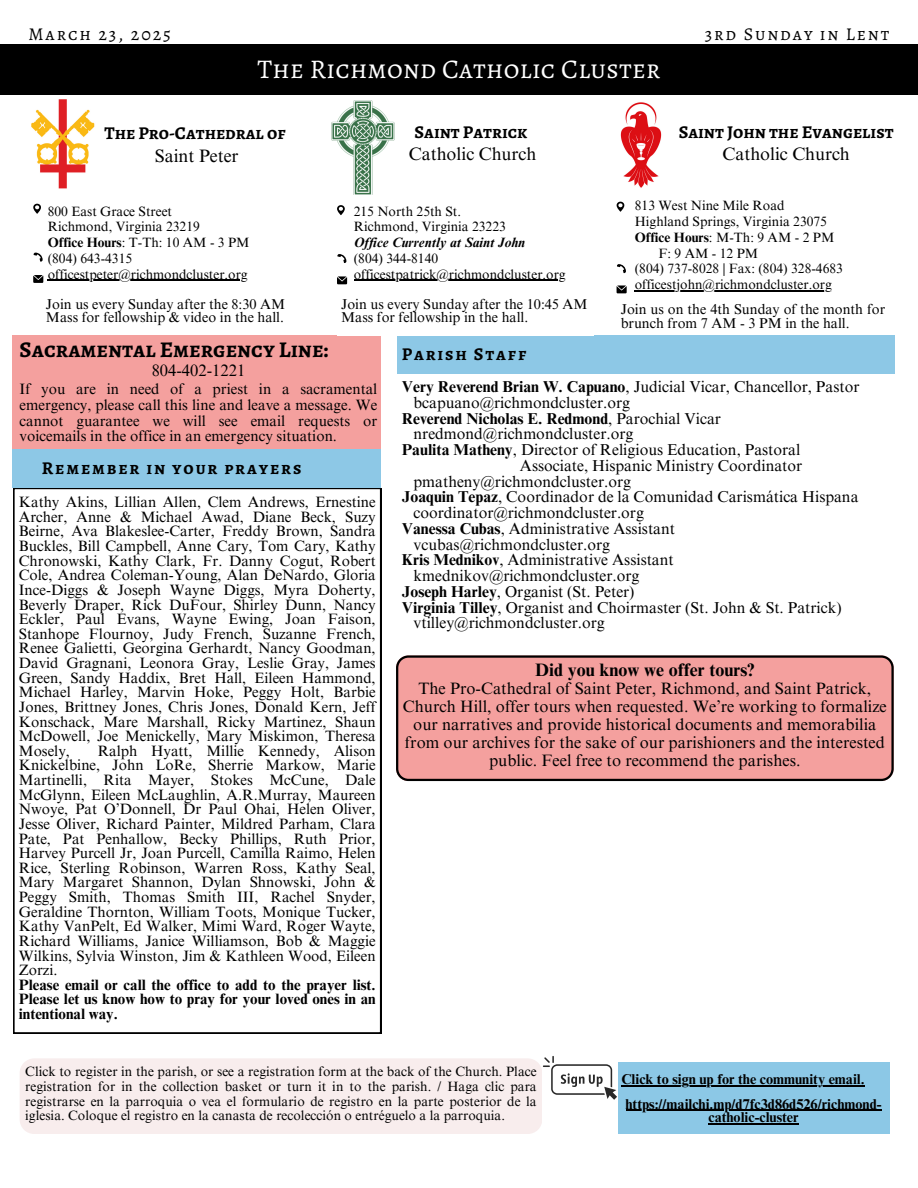
<style>
.page{position:relative;width:918px;height:1188px;background:#fff}
.page>*{position:absolute;margin:0;border:0;box-sizing:border-box;transform-origin:0 0}
.t1{font:27px "Alegreya SC";letter-spacing:.01em;color:#fff}
.t2{font:700 22.5px "Alegreya SC";color:#000}
.t3{font:700 18px/22.5px "Alegreya SC";color:#000;text-align:center}
.t4{font:700 18px "Alegreya SC";letter-spacing:.105em;color:#000}
.t5{font:18px "Alegreya SC";letter-spacing:.105em;color:#000}
.t6{font:18px/22.5px "Times NRMT Pro";color:#000;text-align:center}
.t7{font:700 18px "Times NRMT Pro";letter-spacing:.005em;color:#000}
.t8{font:16.5px/18px "Times NRMT Pro";letter-spacing:.005em;color:#000;text-align:center}
.t9{font:15.75px "Times NRMT Pro";color:#000}
.t10{font:700 15.75px "Times NRMT Pro";color:#000}
.t11{font:15px/14.7px "Times NRMT Pro";color:#000;text-align:justify}
.t12{font:14.25px/13.5px "Times NRMT Pro";color:#000}
.t13{font:700 14.25px/13.5px "Times NRMT Pro";color:#000;text-align:center}
.t14{font:13.5px/14.7px "Times NRMT Pro";color:#000;text-align:justify}
.t15{font:italic 700 13.5px "Times NRMT Pro";color:#000}
.s1{font-family:"Times NRMT Pro";font-weight:400}
.s2{font-family:"Alegreya SC";font-weight:700}
.s3{font-weight:700}
.s4{font-weight:400}
</style>
<div class="page">
<img style="left:31px;top:99px;width:64px;height:90px">
<div style="left:0;top:45px;width:918px;height:50px;background:#000"></div>
<svg style="left:14px;top:488px;width:367px;height:545px"></svg>
<div style="left:12px;top:335px;width:369px;height:113px;background:#f4a09e"></div>
<img style="left:331px;top:100px;width:64px;height:95px">
<hr style="left:48px;top:280px;width:200px;height:1px;background:#000">
<svg style="left:33px;top:204px;width:8px;height:10px"></svg>
<svg style="left:33px;top:275px;width:10px;height:8px"></svg>
<svg style="left:34px;top:253px;width:9px;height:9px"></svg>
<div style="left:398px;top:336px;width:497px;height:38px;background:#8cc8e6"></div>
<div style="left:12px;top:450px;width:369px;height:38px;background:#8cc8e6"></div>
<div style="left:337px;top:292px;width:257px;height:44px;background:#fff"></div>
<hr style="left:354px;top:280px;width:212px;height:1px;background:#000">
<svg style="left:337px;top:205px;width:8px;height:10px"></svg>
<svg style="left:337px;top:276px;width:10px;height:8px"></svg>
<svg style="left:337px;top:254px;width:9px;height:9px"></svg>
<hr style="left:635px;top:290px;width:197px;height:1px;background:#000">
<svg style="left:617px;top:202px;width:7px;height:10px"></svg>
<svg style="left:617px;top:285px;width:10px;height:8px"></svg>
<svg style="left:617px;top:264px;width:9px;height:9px"></svg>
<svg style="left:20px;top:1056px;width:597px;height:78px;background:#f6eded"></svg>
<div style="left:618px;top:1062px;width:271px;height:41px;background:#8cc8e6"></div>
<hr style="left:621px;top:1086px;width:244px;height:1px;background:#000">
<div style="left:618px;top:1092px;width:271px;height:42px;background:#8cc8e6"></div>
<hr style="left:626px;top:1110px;width:256px;height:1px;background:#000">
<hr style="left:708px;top:1123px;width:91px;height:2px;background:#000">
<img style="left:620px;top:102px;width:42px;height:86px">
<div style="left:396px;top:655px;width:497px;height:126px;background:#f4a09e"></div>
<p class="t5" style="left:29px;top:21px;width:144px">March 23, 2025</p>
<p class="t5" style="left:705px;top:21px;width:186px">3rd Sunday in Lent</p>
<h3 class="t1" style="left:258px;top:51px;width:404px">The Richmond Catholic Cluster</h3>
<p class="t3" style="left:105px;top:122px;width:183px">The Pro-Cathedral of<br><span class="s1">Saint Peter</span></p>
<p class="t6" style="left:409px;top:122px;width:129px"><span class="s2">Saint Patrick<br></span>Catholic Church</p>
<p class="t3" style="left:679px;top:120px;width:216px">Saint John the Evangelist<br><span class="s1">Catholic Church</span></p>
<p class="t14" style="left:48px;top:205px;width:126px">800 East Grace Street</p>
<p class="t14" style="left:48px;top:221px;width:154px">Richmond, Virginia 23219</p>
<h3 class="t14" style="left:48px;top:237px;width:203px"><span class="s3">Office Hours</span>: T-Th: 10 AM - 3 PM</h3>
<h3 class="t14" style="left:48px;top:253px;width:86px">(804) 643-4315</h3>
<h3 class="t14" style="left:48px;top:268px;width:201px">officestpeter@richmondcluster.org</h3>
<p class="t12" style="left:46px;top:299px;width:241px">Join us every Sunday after the 8:30 AM<br>Mass for fellowship &amp; video in the hall.</p>
<p class="t14" style="left:354px;top:205px;width:109px">215 North 25th St.</p>
<p class="t14" style="left:354px;top:221px;width:154px">Richmond, Virginia 23223</p>
<p class="t15" style="left:354px;top:237px;width:173px">Office Currently at Saint John</p>
<p class="t14" style="left:354px;top:253px;width:86px">(804) 344-8140</p>
<p class="t14" style="left:354px;top:268px;width:213px">officestpatrick@richmondcluster.org</p>
<p class="t12" style="left:341px;top:299px;width:248px">Join us every Sunday after the 10:45 AM<br>Mass for fellowship in the hall.</p>
<p class="t14" style="left:635px;top:200px;width:151px">813 West Nine Mile Road</p>
<p class="t14" style="left:635px;top:216px;width:194px">Highland Springs, Virginia 23075</p>
<p class="t14" style="left:635px;top:232px;width:201px"><span class="s3">Office Hours</span>: M-Th: 9 AM - 2 PM</p>
<p class="t14" style="left:659px;top:247px;width:101px">F:9AM-12PM</p>
<p class="t14" style="left:635px;top:263px;width:210px">(804) 737-8028 | Fax: (804) 328-4683</p>
<p class="t14" style="left:635px;top:279px;width:199px">officestjohn@richmondcluster.org</p>
<p class="t12" style="left:621px;top:304px;width:266px">Join us on the 4th Sunday of the month for brunch from 7 AM - 3 PM in the hall.</p>
<p class="t2" style="left:20px;top:334px;width:311px">Sacramental Emergency Line:</p>
<p class="t8" style="left:152px;top:364px;width:95px">804-402-1221</p>
<p class="t11" style="left:20px;top:383px;width:359px;line-height:15.8px">If you are in need of a priest in a sacramental emergency, please call this line and leave a message. We cannot guarantee we will see email requests or voicemails in the office in an emergency situation.</p>
<p class="t4" style="left:42px;top:456px;width:261px">Remember in your prayers</p>
<h1 class="t11" style="left:19px;top:497px;width:358px">Kathy Akins, Lillian Allen, Clem Andrews, Ernestine Archer, Anne &amp; Michael Awad, Diane Beck, Suzy Beirne, Ava Blakeslee-Carter, Freddy Brown, Sandra Buckles, Bill Campbell, Anne Cary, Tom Cary, Kathy Chronowski, Kathy Clark, Fr. Danny Cogut, Robert Cole, Andrea Coleman-Young, Alan DeNardo, Gloria Ince-Diggs &amp; Joseph Wayne Diggs, Myra Doherty, Beverly Draper, Rick DuFour, Shirley Dunn, Nancy Eckler, Paul Evans, Wayne Ewing, Joan Faison, Stanhope Flournoy, Judy French, Suzanne French, Renee Galietti, Georgina Gerhardt, Nancy Goodman, David Gragnani, Leonora Gray, Leslie Gray, James Green, Sandy Haddix, Bret Hall, Eileen Hammond, Michael Harley, Marvin Hoke, Peggy Holt, Barbie Jones, Brittney Jones, Chris Jones, Donald Kern, Jeff Konschack, Mare Marshall, Ricky Martinez, Shaun McDowell, Joe Menickelly, Mary Miskimon, Theresa Mosely,</h1>
<h1 class="t11" style="left:19px;top:745px;width:358px;text-align:left;text-indent:79px">Ralph Hyatt, Millie Kennedy, Alison Knickelbine, John LoRe, Sherrie Markow, Marie Martinelli, Rita Mayer, Stokes McCune, Dale McGlynn, Eileen McLaughlin, A.R.Murray, Maureen Nwoye, Pat O’Donnell, Dr Paul Ohai, Helen Oliver, Jesse Oliver, Richard Painter, Mildred Parham, Clara Pate, Pat Penhallow, Becky Phillips, Ruth Prior, Harvey Purcell Jr, Joan Purcell, Camilla Raimo, Helen Rice, Sterling Robinson, Warren Ross, Kathy Seal, Mary Margaret Shannon, Dylan Shnowski, John &amp; Peggy Smith, Thomas Smith III, Rachel Snyder, Geraldine Thornton, William Toots, Monique Tucker, Kathy VanPelt, Ed Walker, Mimi Ward, Roger Wayte, Richard Williams, Janice Williamson, Bob &amp; Maggie Wilkins, Sylvia Winston, Jim &amp; Kathleen Wood, Eileen Zorzi.<br><span class="s3">Please email or call the office to add to the prayer list.<br>Please let us know how to pray for your loved ones in an intentional way.</span></h1>
<p class="t4" style="left:402px;top:342px;width:126px">Parish Staff</p>
<h3 class="t9" style="left:402px;top:381px;width:459px"><span class="s3">Very Reverend Brian W. Capuano</span>, Judicial Vicar, Chancellor, Pastor</h3>
<h3 class="t9" style="left:414px;top:397px;width:218px">bcapuano@richmondcluster.org</h3>
<h3 class="t10" style="left:402px;top:412px;width:321px">Reverend Nicholas E. Redmond<span class="s4">, Parochial Vicar</span></h3>
<h3 class="t9" style="left:414px;top:428px;width:221px">nredmond@richmondcluster.org</h3>
<h3 class="t9" style="left:402px;top:444px;width:400px"><span class="s3">Paulita Matheny</span>, Director of Religious Education, Pastoral</h3>
<h3 class="t9" style="left:520px;top:460px;width:284px">Associate, Hispanic Ministry Coordinator</h3>
<h3 class="t9" style="left:414px;top:475px;width:219px">pmatheny@richmondcluster.org</h3>
<h3 class="t9" style="left:402px;top:491px;width:458px"><span class="s3">Joaquin Tepaz</span>, Coordinador de la Comunidad Carismática Hispana</h3>
<h3 class="t9" style="left:414px;top:507px;width:232px">coordinator@richmondcluster.org</h3>
<h3 class="t9" style="left:402px;top:523px;width:275px"><span class="s3">Vanessa Cubas</span>, Administrative Assistant</h3>
<h3 class="t9" style="left:414px;top:538px;width:198px">vcubas@richmondcluster.org</h3>
<h3 class="t9" style="left:402px;top:554px;width:274px"><span class="s3">Kris Mednikov</span>, Administrative Assistant</h3>
<h3 class="t9" style="left:414px;top:570px;width:227px">kmednikov@richmondcluster.org</h3>
<h3 class="t9" style="left:402px;top:586px;width:234px"><span class="s3">Joseph Harley</span>, Organist (St. Peter)</h3>
<h3 class="t9" style="left:402px;top:601px;width:441px"><span class="s3">Virginia Tilley</span>, Organist and Choirmaster (St. John &amp; St. Patrick)</h3>
<h3 class="t9" style="left:414px;top:617px;width:193px">vtilley@richmondcluster.org</h3>
<p class="t7" style="left:535px;top:663px;width:221px">Did you know we offer tours?</p>
<p class="t8" style="left:403px;top:681px;width:486px">The Pro-Cathedral of Saint Peter, Richmond, and Saint Patrick, Church Hill, offer tours when requested. We’re working to formalize our narratives and provide historical documents and memorabilia from our archives for the sake of our parishioners and the interested public. Feel free to recommend the parishes.</p>
<p class="t14" style="left:25px;top:1066px;width:513px">Click to register in the parish, or see a registration form at the back of the Church. Place registration for in the collection basket or turn it in to the parish. / Haga clic para registrarse en la parroquia o vea el formulario de registro en la parte posterior de la iglesia. Coloque el registro en la canasta de recolección o entréguelo a la parroquia.</p>
<p class="t13" style="left:621px;top:1075px;width:245px">Click to sign up for the community email.</p>
<p class="t13" style="left:626px;top:1099px;width:257px">https://mailchi.mp/d7fc3d86d526/richmond&shy;catholic-cluster</p>
</div>
